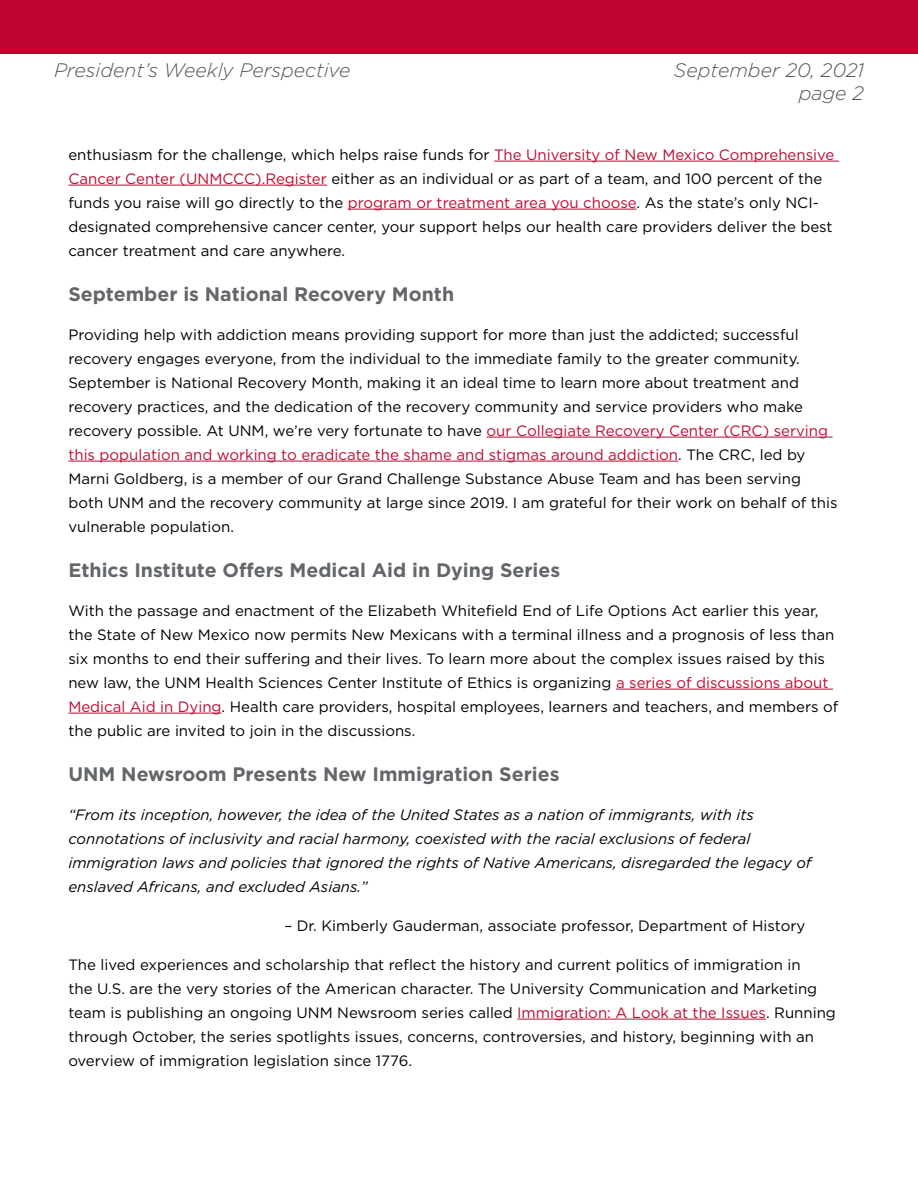
<style>
.page{position:relative;width:918px;height:1188px;background:#fff}
.page>*{position:absolute;margin:0;border:0;box-sizing:border-box;transform-origin:0 0}
.Normal__Web{font:700 19.5px "Gotham";color:#63666a}
.t1{font:italic 300 19.5px/23.4px "Gotham";color:#52555b;text-align:right}
.Normal__Web-2{font:15px/24px "Gotham";color:#000}
.Normal__Web-3{font:italic 15px/24px "Gotham";color:#000}
.s1{color:#ba0c2f}
</style>
<div class="page">
<hr style="left:494px;top:161px;width:345px;height:1px;background:#ba0c2f">
<hr style="left:68px;top:185px;width:259px;height:1px;background:#ba0c2f">
<hr style="left:348px;top:209px;width:289px;height:1px;background:#ba0c2f">
<hr style="left:487px;top:437px;width:346px;height:1px;background:#ba0c2f">
<hr style="left:68px;top:461px;width:610px;height:1px;background:#ba0c2f">
<hr style="left:616px;top:689px;width:217px;height:1px;background:#ba0c2f">
<hr style="left:68px;top:713px;width:154px;height:1px;background:#ba0c2f">
<hr style="left:517px;top:1019px;width:249px;height:1px;background:#ba0c2f">
<div style="left:0;top:0;width:918px;height:53px;background:#c00630"></div>
<h1 class="t1" style="left:54px;top:58px;width:298px">President’s Weekly Perspective</h1>
<h1 class="t1" style="left:674px;top:58px;width:192px">September 20, 2021 page 2</h1>
<p class="Normal__Web-2" style="left:68px;top:142px;width:767px">enthusiasm for the challenge, which helps raise funds for <span class="s1">The University of New Mexico Comprehensive Cancer Center (UNMCCC).Register</span> either as an individual or as part of a team, and 100 percent of the funds you raise will go directly to the <span class="s1">program or treatment area you choose</span>. As the state’s only NCI&shy;designated comprehensive cancer center, your support helps our health care providers deliver the best cancer treatment and care anywhere.</p>
<p class="Normal__Web" style="left:68px;top:281px;width:387px">September is National Recovery Month</p>
<p class="Normal__Web-2" style="left:68px;top:322px;width:771px">Providing help with addiction means providing support for more than just the addicted; successful recovery engages everyone, from the individual to the immediate family to the greater community.<br>September is National Recovery Month, making it an ideal time to learn more about treatment and recovery practices, and the dedication of the recovery community and service providers who make recovery possible. At UNM, we’re very fortunate to have <span class="s1">our Collegiate Recovery Center (CRC) serving this population and working to eradicate the shame and stigmas around addiction</span>. The CRC, led by Marni Goldberg, is a member of our Grand Challenge Substance Abuse Team and has been serving both UNM and the recovery community at large since 2019. I am grateful for their work on behalf of this vulnerable population.</p>
<p class="Normal__Web" style="left:68px;top:557px;width:493px">Ethics Institute Offers Medical Aid in Dying Series</p>
<p class="Normal__Web-2" style="left:68px;top:598px;width:771px">With the passage and enactment of the Elizabeth Whitefield End of Life Options Act earlier this year, the State of New Mexico now permits New Mexicans with a terminal illness and a prognosis of less than six months to end their suffering and their lives. To learn more about the complex issues raised by this new law, the UNM Health Sciences Center Institute of Ethics is organizing <span class="s1">a series of discussions about Medical Aid in Dying</span>. Health care providers, hospital employees, learners and teachers, and members of the public are invited to join in the discussions.</p>
<p class="Normal__Web" style="left:68px;top:761px;width:493px">UNM Newsroom Presents New Immigration Series</p>
<p class="Normal__Web-3" style="left:68px;top:802px;width:745px">“From its inception, however, the idea of the United States as a nation of immigrants, with its connotations of inclusivity and racial harmony, coexisted with the racial exclusions of federal immigration laws and policies that ignored the rights of Native Americans, disregarded the legacy of enslaved Africans, and excluded Asians.”</p>
<p class="Normal__Web-2" style="left:284px;top:913px;width:522px">– Dr. Kimberly Gauderman, associate professor, Department of History</p>
<p class="Normal__Web-2" style="left:68px;top:952px;width:769px">The lived experiences and scholarship that reflect the history and current politics of immigration in<br>the U.S. are the very stories of the American character. The University Communication and Marketing team is publishing an ongoing UNM Newsroom series called <span class="s1">Immigration: A Look at the Issues</span>. Running through October, the series spotlights issues, concerns, controversies, and history, beginning with an overview of immigration legislation since 1776.</p>
</div>
